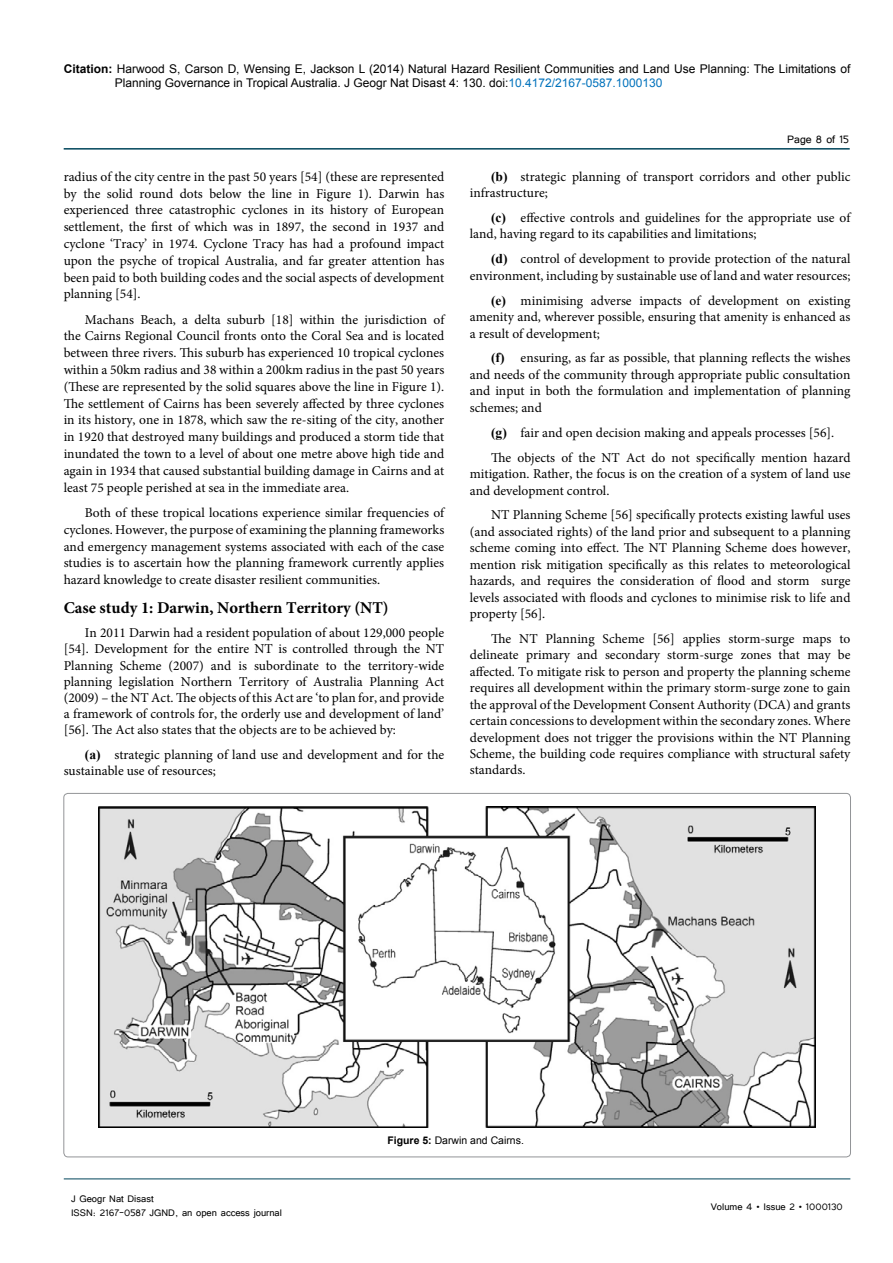
<style>
.page{position:relative;width:893px;height:1263px;background:#fff}
.page>*{position:absolute;margin:0;border:0;box-sizing:border-box;transform-origin:0 0}
.t1{font:700 16.5px "Minion Pro";color:#000}
.t2{font:13.5px/16.5px "Minion Pro";color:#000;text-align:justify}
.t3{font:13.5px "Tunga";color:#000}
.t4{font:12px/14.4px "Arial";color:#000}
.t5{font:12px/14.4px "Tunga";color:#000}
.t6{font:10.5px "Arial";color:#000}
.s1{font-weight:700}
.s2{color:#0072bc}
.s3{font-family:"Times New Roman";font-weight:700}
</style>
<div class="page">
<hr style="left:64px;top:148px;width:786px;height:2px;background:#00455b">
<hr style="left:64px;top:1179px;width:786px;height:1px;background:#00455b">
<img style="left:99px;top:806px;width:717px;height:322px">
<p class="t4" style="left:115px;top:61px;width:737px;text-indent:-51px"><span class="s1">Citation:</span> Harwood S, Carson D, Wensing E, Jackson L (2014) Natural Hazard Resilient Communities and Land Use Planning: The Limitations of<br>Planning Governance in Tropical Australia. J Geogr Nat Disast 4: 130. doi:<span class="s2">10.4172/2167-0587.1000130</span></p>
<p class="t2" style="left:64px;top:168px;width:382px">radius of the city centre in the past 50 years [54] (these are represented by the solid round dots below the line in Figure 1). Darwin has experienced three catastrophic cyclones in its history of European settlement, the first of which was in 1897, the second in 1937 and cyclone ‘Tracy’ in 1974. Cyclone Tracy has had a profound impact upon the psyche of tropical Australia, and far greater attention has been paid to both building codes and the social aspects of development planning [54].</p>
<p class="t2" style="left:64px;top:311px;width:382px;text-indent:21px">Machans Beach, a delta suburb [18] within the jurisdiction of the Cairns Regional Council fronts onto the Coral Sea and is located between three rivers. This suburb has experienced 10 tropical cyclones within a 50km radius and 38 within a 200km radius in the past 50 years (These are represented by the solid squares above the line in Figure 1).<br>The settlement of Cairns has been severely affected by three cyclones in its history, one in 1878, which saw the re-siting of the city, another in 1920 that destroyed many buildings and produced a storm tide that inundated the town to a level of about one metre above high tide and again in 1934 that caused substantial building damage in Cairns and at least 75 people perished at sea in the immediate area.</p>
<p class="t2" style="left:64px;top:504px;width:382px;text-indent:21px">Both of these tropical locations experience similar frequencies of cyclones. However, the purpose of examining the planning frameworks and emergency management systems associated with each of the case studies is to ascertain how the planning framework currently applies hazard knowledge to create disaster resilient communities.</p>
<p class="t1" style="left:64px;top:596px;width:327px">Case study 1: Darwin, Northern Territory (NT)</p>
<p class="t2" style="left:64px;top:625px;width:382px;text-indent:21px">In 2011 Darwin had a resident population of about 129,000 people [54]. Development for the entire NT is controlled through the NT Planning Scheme (2007) and is subordinate to the territory-wide planning legislation Northern Territory of Australia Planning Act (2009) – the NT Act. The objects of this Act are ‘to plan for, and provide a framework of controls for, the orderly use and development of land’ [56]. The Act also states that the objects are to be achieved by:</p>
<p class="t2" style="left:64px;top:747px;width:382px;text-indent:21px"><span class="s3">(a)</span> strategic planning of land use and development and for the sustainable use of resources;</p>
<p class="t3" style="left:787px;top:131px;width:63px">Page 8 of 15</p>
<p class="t2" style="left:470px;top:168px;width:382px;text-indent:21px"><span class="s3">(b)</span> strategic planning of transport corridors and other public infrastructure;</p>
<p class="t2" style="left:470px;top:209px;width:382px;text-indent:21px"><span class="s3">(c)</span> effective controls and guidelines for the appropriate use of land, having regard to its capabilities and limitations;</p>
<p class="t2" style="left:470px;top:251px;width:382px;text-align:right"><span class="s3">(d)</span> control of development to provide protection of the natural environment, including by sustainable use of land and water resources;</p>
<p class="t2" style="left:470px;top:292px;width:382px;text-indent:21px"><span class="s3">(e)</span> minimising adverse impacts of development on existing amenity and, wherever possible, ensuring that amenity is enhanced as a result of development;</p>
<p class="t2" style="left:470px;top:350px;width:382px;text-indent:21px"><span class="s3">(f)</span> ensuring, as far as possible, that planning reflects the wishes and needs of the community through appropriate public consultation and input in both the formulation and implementation of planning schemes; and</p>
<p class="t2" style="left:491px;top:420px;width:361px;line-height:24.9px"><span class="s3">(g)</span> fair and open decision making and appeals processes [56].<br>The objects of the NT Act do not specifically mention hazard</p>
<p class="t2" style="left:470px;top:466px;width:382px">mitigation. Rather, the focus is on the creation of a system of land use and development control.</p>
<p class="t2" style="left:470px;top:507px;width:382px;text-indent:21px">NT Planning Scheme [56] specifically protects existing lawful uses (and associated rights) of the land prior and subsequent to a planning scheme coming into effect. The NT Planning Scheme does however, mention risk mitigation specifically as this relates to meteorological hazards, and requires the consideration of flood and storm surge levels associated with floods and cyclones to minimise risk to life and property [56].</p>
<p class="t2" style="left:470px;top:630px;width:382px;text-indent:21px">The NT Planning Scheme [56] applies storm-surge maps to delineate primary and secondary storm-surge zones that may be affected. To mitigate risk to person and property the planning scheme requires all development within the primary storm-surge zone to gain the approval of the Development Consent Authority (DCA) and grants certain concessions to development within the secondary zones. Where development does not trigger the provisions within the NT Planning Scheme, the building code requires compliance with structural safety standards.</p>
<p class="t5" style="left:71px;top:1190px;width:212px">J Geogr Nat Disast<br>ISSN: 2167-0587 JGND, an open access journal</p>
<p class="t6" style="left:387px;top:1133px;width:138px"><span class="s1">Figure 5:</span> Darwin and Cairns.</p>
<p class="t5" style="left:711px;top:1199px;width:134px">Volume 4 • Issue 2 • 1000130</p>
</div>
